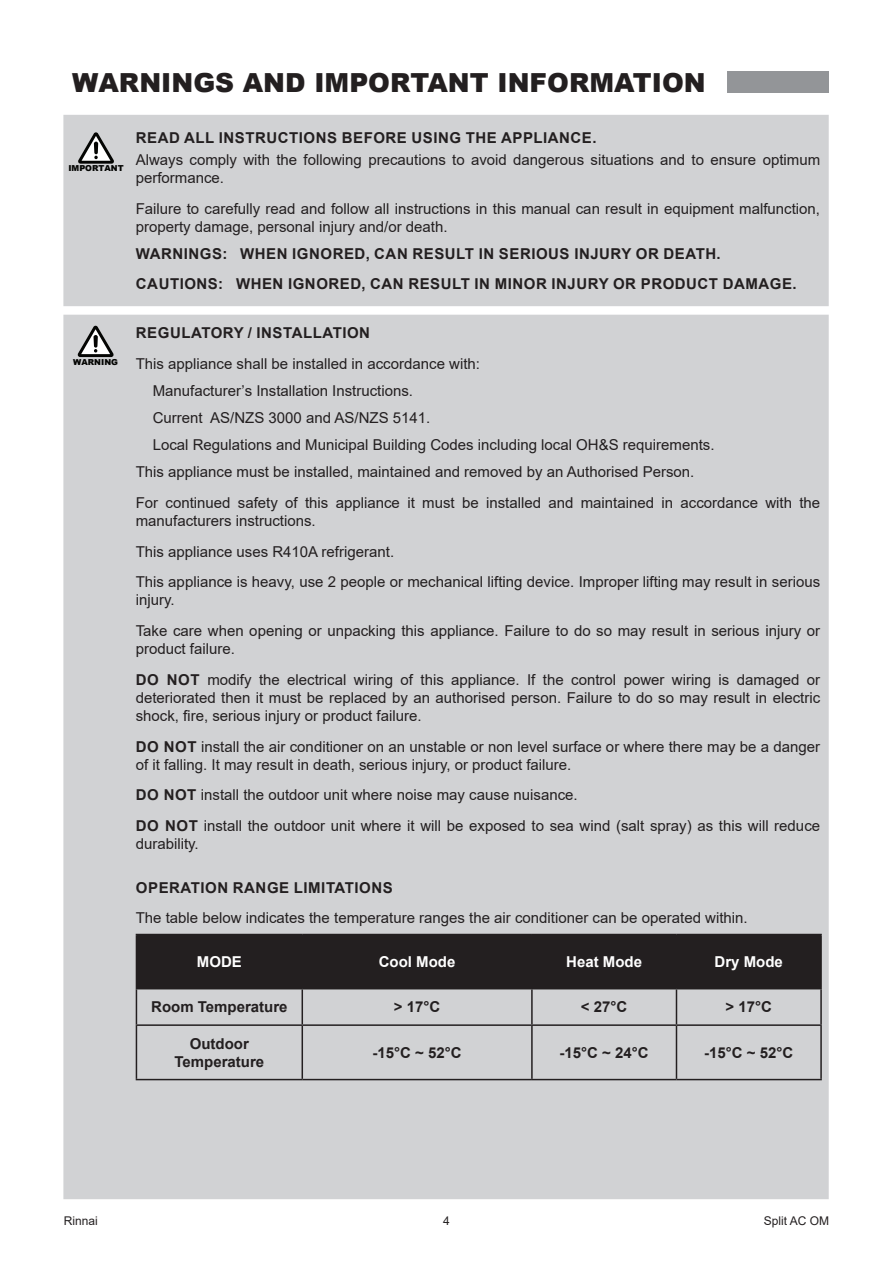
<style>
.page{position:relative;width:893px;height:1263px;background:#fff}
.page>*{position:absolute;margin:0;border:0;box-sizing:border-box;transform-origin:0 0}
.t1{font:900 26.25px "Arial";color:#231f20}
.t2{font:15px/18px "Arial";color:#231f20}
.t3{font:700 15px/30.8px "Arial";letter-spacing:.035em;color:#231f20}
.t4{font:700 15px/18px "Arial";color:#231f20;text-align:center}
.t5{font:700 15px "Arial";color:#fff}
.t6{font:12px "Arial";color:#231f20}
.t7{font:900 8.25px "Arial";color:#040503}
.s1{font-weight:700}
</style>
<div class="page">
<div style="left:63px;top:115px;width:766px;height:1084px;background:#d1d2d4"></div>
<svg style="left:78px;top:326px;width:36px;height:31px"></svg>
<svg style="left:94px;top:335px;width:4px;height:13px"></svg>
<div style="left:137px;top:935px;width:683px;height:53px;background:#231f20"></div>
<hr style="left:136px;top:934px;width:166px;height:1px;background:#231f20">
<hr style="left:136px;top:935px;width:1px;height:53px;background:#231f20">
<hr style="left:302px;top:934px;width:230px;height:1px;background:#231f20">
<hr style="left:302px;top:935px;width:1px;height:53px;background:#231f20">
<hr style="left:532px;top:934px;width:144px;height:1px;background:#231f20">
<hr style="left:531px;top:935px;width:2px;height:53px;background:#231f20">
<hr style="left:676px;top:934px;width:146px;height:1px;background:#231f20">
<hr style="left:676px;top:935px;width:1px;height:53px;background:#231f20">
<hr style="left:820px;top:935px;width:2px;height:53px;background:#231f20">
<hr style="left:136px;top:988px;width:166px;height:1px;background:#231f20">
<hr style="left:136px;top:989px;width:1px;height:35px;background:#231f20">
<hr style="left:302px;top:988px;width:230px;height:1px;background:#231f20">
<hr style="left:302px;top:989px;width:1px;height:35px;background:#231f20">
<hr style="left:532px;top:988px;width:144px;height:1px;background:#231f20">
<hr style="left:531px;top:989px;width:2px;height:35px;background:#231f20">
<hr style="left:676px;top:988px;width:146px;height:1px;background:#231f20">
<hr style="left:676px;top:989px;width:1px;height:35px;background:#231f20">
<hr style="left:820px;top:989px;width:2px;height:35px;background:#231f20">
<hr style="left:136px;top:1024px;width:166px;height:2px;background:#231f20">
<hr style="left:136px;top:1026px;width:1px;height:53px;background:#231f20">
<hr style="left:302px;top:1024px;width:230px;height:2px;background:#231f20">
<hr style="left:302px;top:1026px;width:1px;height:53px;background:#231f20">
<hr style="left:532px;top:1024px;width:144px;height:2px;background:#231f20">
<hr style="left:531px;top:1026px;width:2px;height:53px;background:#231f20">
<hr style="left:676px;top:1024px;width:146px;height:2px;background:#231f20">
<hr style="left:676px;top:1026px;width:1px;height:53px;background:#231f20">
<hr style="left:820px;top:1026px;width:2px;height:53px;background:#231f20">
<hr style="left:136px;top:1079px;width:166px;height:1px;background:#231f20">
<hr style="left:302px;top:1079px;width:230px;height:1px;background:#231f20">
<hr style="left:532px;top:1079px;width:144px;height:1px;background:#231f20">
<hr style="left:676px;top:1079px;width:146px;height:1px;background:#231f20">
<svg style="left:78px;top:132px;width:36px;height:32px"></svg>
<svg style="left:94px;top:142px;width:4px;height:12px"></svg>
<div style="left:64px;top:71px;width:765px;height:21px;background:#939598"></div>
<div style="left:51px;top:64px;width:676px;height:36px;background:#fff"></div>
<h1 class="t1" style="left:72px;top:63px;width:635px">WARNINGS AND IMPORTANT INFORMATION</h1>
<p class="t7" style="left:68px;top:162px;width:57px">IMPORTANT</p>
<p class="t3" style="left:136px;top:122px;width:462px">READ ALL INSTRUCTIONS BEFORE USING THE APPLIANCE.</p>
<p class="t2" style="left:136px;top:150px;width:686px">Always comply with the following precautions to avoid dangerous situations and to ensure optimum performance.</p>
<p class="t2" style="left:136px;top:199px;width:686px">Failure to carefully read and follow all instructions in this manual can result in equipment malfunction, property damage, personal injury and/or death.</p>
<p class="t3" style="left:136px;top:238px;width:662px">WARNINGS: WHEN IGNORED, CAN RESULT IN SERIOUS INJURY OR DEATH.<br>CAUTIONS: WHEN IGNORED, CAN RESULT IN MINOR INJURY OR PRODUCT DAMAGE.</p>
<p class="t7" style="left:73px;top:356px;width:46px">WARNING</p>
<p class="t3" style="left:136px;top:318px;width:236px">REGULATORY / INSTALLATION</p>
<p class="t2" style="left:136px;top:355px;width:346px">This appliance shall be installed in accordance with:</p>
<p class="t2" style="left:153px;top:382px;width:259px">Manufacturer’s Installation Instructions.</p>
<p class="t2" style="left:153px;top:409px;width:276px">Current AS/NZS 3000 and AS/NZS 5141.</p>
<p class="t2" style="left:153px;top:436px;width:561px">Local Regulations and Municipal Building Codes including local OH&amp;S requirements.</p>
<p class="t2" style="left:136px;top:463px;width:557px">This appliance must be installed, maintained and removed by an Authorised Person.</p>
<p class="t2" style="left:136px;top:493px;width:686px">For continued safety of this appliance it must be installed and maintained in accordance with the manufacturers instructions.</p>
<p class="t2" style="left:136px;top:536px;width:686px;line-height:30.8px">This appliance uses R410A refrigerant.<br>This appliance is heavy, use 2 people or mechanical lifting device. Improper lifting may result in serious</p>
<p class="t2" style="left:136px;top:585px;width:686px;line-height:30.8px">injury.<br>Take care when opening or unpacking this appliance. Failure to do so may result in serious injury or</p>
<p class="t2" style="left:136px;top:633px;width:686px;line-height:30.8px">product failure.<br><span class="s1">DO NOT</span> modify the electrical wiring of this appliance. If the control power wiring is damaged or</p>
<p class="t2" style="left:136px;top:688px;width:686px">deteriorated then it must be replaced by an authorised person. Failure to do so may result in electric shock, fire, serious injury or product failure.</p>
<p class="t2" style="left:136px;top:737px;width:686px"><span class="s1">DO NOT</span> install the air conditioner on an unstable or non level surface or where there may be a danger of it falling. It may result in death, serious injury, or product failure.</p>
<p class="t2" style="left:136px;top:780px;width:686px;line-height:30.8px"><span class="s1">DO NOT</span> install the outdoor unit where noise may cause nuisance.<br><span class="s1">DO NOT</span> install the outdoor unit where it will be exposed to sea wind (salt spray) as this will reduce</p>
<p class="t2" style="left:136px;top:835px;width:62px">durability.</p>
<p class="t3" style="left:136px;top:872px;width:258px">OPERATION RANGE LIMITATIONS</p>
<p class="t2" style="left:136px;top:909px;width:611px">The table below indicates the temperature ranges the air conditioner can be operated within.</p>
<p class="t5" style="left:197px;top:951px;width:46px">MODE</p>
<p class="t5" style="left:379px;top:951px;width:78px">Cool Mode</p>
<p class="t5" style="left:566px;top:951px;width:77px">Heat Mode</p>
<p class="t5" style="left:715px;top:951px;width:70px">Dry Mode</p>
<p class="t4" style="left:151px;top:998px;width:138px">Room Temperature</p>
<p class="t3" style="left:394px;top:992px;width:48px">&gt; 17°C</p>
<p class="t3" style="left:581px;top:992px;width:48px">&lt; 27°C</p>
<p class="t3" style="left:726px;top:992px;width:48px">&gt; 17°C</p>
<p class="t4" style="left:174px;top:1035px;width:91px">Outdoor<br>Temperature</p>
<p class="t3" style="left:373px;top:1037px;width:91px">-15°C ~ 52°C</p>
<p class="t3" style="left:560px;top:1037px;width:91px">-15°C ~ 24°C</p>
<p class="t3" style="left:704px;top:1037px;width:91px">-15°C ~ 52°C</p>
<p class="t6" style="left:64px;top:1212px;width:36px">Rinnai</p>
<p class="t6" style="left:443px;top:1212px;width:8px">4</p>
<p class="t6" style="left:764px;top:1212px;width:67px">Split AC OM</p>
</div>
